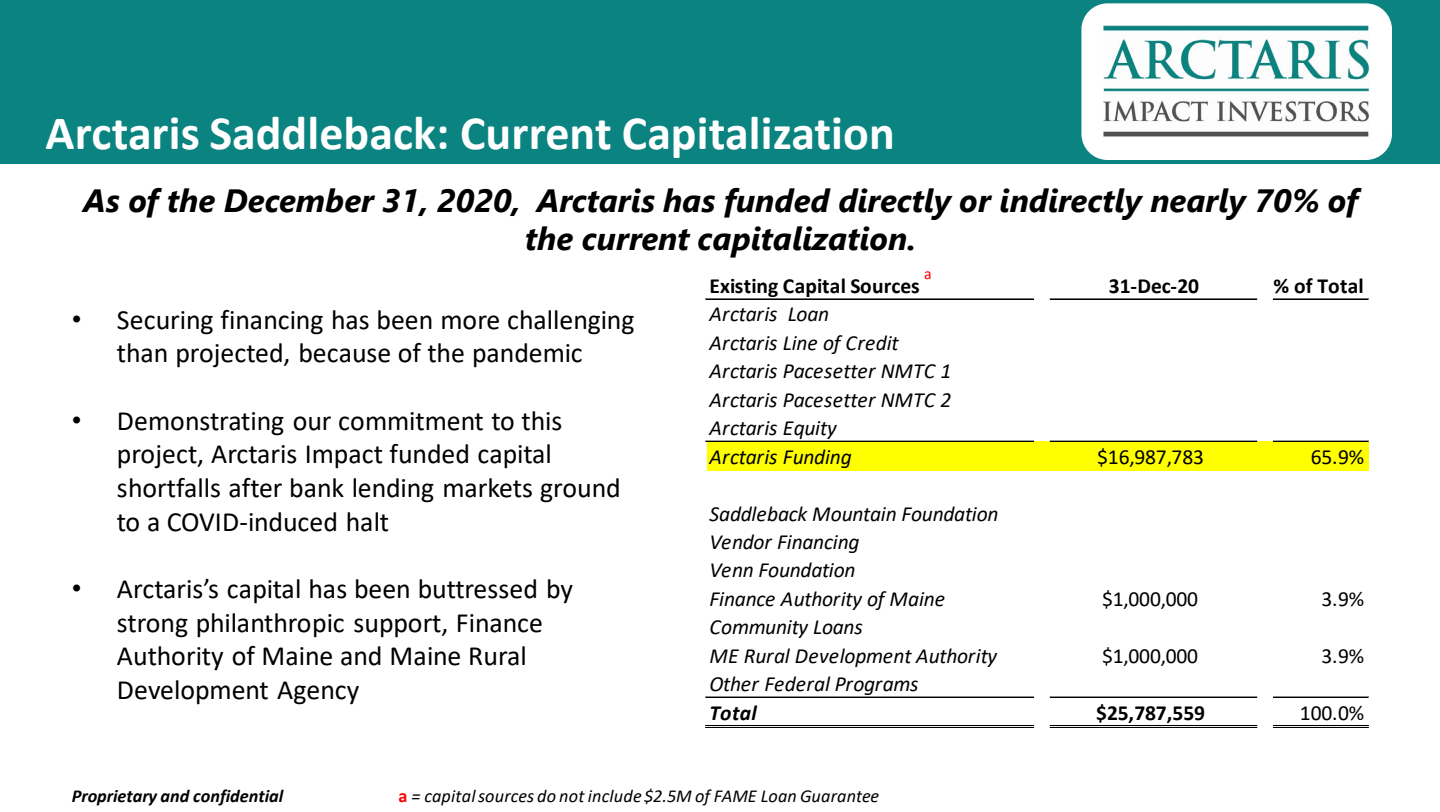
<style>
.page{position:relative;width:1440px;height:812px;background:#fff}
.page>*{position:absolute;margin:0;border:0;box-sizing:border-box;transform-origin:0 0}
.t1{font:700 48px "Calibri";color:#fff}
.t2{font:italic 700 32.2px/37.4px "Segoe UI";color:#000;text-align:center}
.t3{font:27.8px/33.6px "Calibri";letter-spacing:-.005em;color:#000}
.t4{font:italic 21.6px/28.4px "Calibri";letter-spacing:-.015em;color:#000}
.t5{font:700 21.6px "Calibri";letter-spacing:.005em;color:#000}
.t6{font:21.6px "Calibri";letter-spacing:-.005em;color:#000}
.t7{font:italic 18.2px "Calibri";letter-spacing:.01em;color:#000}
.t8{font:italic 700 18.2px "Calibri";color:#000}
.t9{font:15.8px "Calibri";color:#f00}
.s1{font-family:"Arial"}
.s2{font-weight:700}
.s3{font-weight:700;font-style:normal;color:#f00}
</style>
<div class="page">
<div style="left:0;top:0;width:1440px;height:164px;background:#0b8481"></div>
<div style="left:1081px;top:3px;width:311px;height:157px;background:#fff;border-radius:26px"></div>
<img style="left:1104px;top:26px;width:265px;height:110px">
<div style="left:707px;top:441px;width:661px;height:29px;background:#ff0"></div>
<hr style="left:706px;top:298px;width:328px;height:1px;background:#000">
<hr style="left:706px;top:299px;width:328px;height:1px;background:#000">
<hr style="left:1050px;top:298px;width:207px;height:1px;background:#000">
<hr style="left:1050px;top:299px;width:207px;height:1px;background:#000">
<hr style="left:706px;top:440px;width:328px;height:1px;background:#000">
<hr style="left:706px;top:441px;width:328px;height:1px;background:#000">
<hr style="left:1050px;top:440px;width:207px;height:1px;background:#000">
<hr style="left:1050px;top:441px;width:207px;height:1px;background:#000">
<hr style="left:706px;top:696px;width:328px;height:1px;background:#000">
<hr style="left:1050px;top:696px;width:207px;height:1px;background:#000">
<hr style="left:706px;top:724px;width:328px;height:1px;background:#000">
<hr style="left:706px;top:725px;width:328px;height:1px;background:#000">
<hr style="left:706px;top:726px;width:328px;height:1px;background:#000">
<hr style="left:706px;top:727px;width:328px;height:1px;background:#000">
<hr style="left:1050px;top:724px;width:207px;height:1px;background:#000">
<hr style="left:1050px;top:725px;width:207px;height:1px;background:#000">
<hr style="left:1050px;top:726px;width:207px;height:1px;background:#000">
<hr style="left:1050px;top:727px;width:207px;height:1px;background:#000">
<hr style="left:1273px;top:298px;width:95px;height:1px;background:#000">
<hr style="left:1273px;top:299px;width:95px;height:1px;background:#000">
<hr style="left:1273px;top:440px;width:95px;height:1px;background:#000">
<hr style="left:1273px;top:441px;width:95px;height:1px;background:#000">
<hr style="left:1273px;top:696px;width:95px;height:1px;background:#000">
<hr style="left:1273px;top:724px;width:95px;height:1px;background:#000">
<hr style="left:1273px;top:725px;width:95px;height:1px;background:#000">
<hr style="left:1273px;top:726px;width:95px;height:1px;background:#000">
<hr style="left:1273px;top:727px;width:95px;height:1px;background:#000">
<p class="t1" style="left:45px;top:99px;width:851px">Arctaris Saddleback: Current Capitalization</p>
<p class="t2" style="left:83px;top:177px;width:1277px">As of the December 31, 2020, Arctaris has funded directly or indirectly nearly 70% of the current capitalization.</p>
<p class="t3" style="left:72px;top:302px;width:564px;text-align:center"><span class="s1">•</span> Securing financing has been more challenging than projected, because of the pandemic</p>
<p class="t3" style="left:117px;top:403px;width:505px;text-indent:-45px"><span class="s1">•</span> Demonstrating our commitment to this project, Arctaris Impact funded capital shortfalls after bank lending markets ground to a COVID-induced halt</p>
<p class="t3" style="left:117px;top:571px;width:458px;text-indent:-45px"><span class="s1">•</span> Arctaris’s capital has been buttressed by strong philanthropic support, Finance Authority of Maine and Maine Rural Development Agency</p>
<p class="t9" style="left:924px;top:262px;width:9px">a</p>
<p class="t5" style="left:710px;top:270px;width:212px">Existing Capital Sources</p>
<p class="t5" style="left:1109px;top:270px;width:92px">31-Dec-20</p>
<p class="t5" style="left:1273px;top:270px;width:92px">% of Total</p>
<p class="t4" style="left:710px;top:299px;width:243px">Arctaris Loan<br>Arctaris Line of Credit<br>Arctaris Pacesetter NMTC 1<br>Arctaris Pacesetter NMTC 2<br>Arctaris Equity<br>Arctaris Funding</p>
<p class="t6" style="left:1097px;top:441px;width:108px">$16,987,783</p>
<p class="t6" style="left:1311px;top:441px;width:55px">65.9%</p>
<p class="t4" style="left:710px;top:498px;width:291px">Saddleback Mountain Foundation<br>Vendor Financing<br>Venn Foundation<br>Finance Authority of Maine</p>
<p class="t4" style="left:710px;top:611px;width:289px">Community Loans<br>ME Rural Development Authority</p>
<p class="t4" style="left:710px;top:668px;width:211px">Other Federal Programs<br><span class="s2">Total</span></p>
<p class="t6" style="left:1102px;top:583px;width:98px">$1,000,000</p>
<p class="t6" style="left:1321px;top:583px;width:44px">3.9%</p>
<p class="t6" style="left:1102px;top:640px;width:98px">$1,000,000</p>
<p class="t6" style="left:1321px;top:640px;width:44px">3.9%</p>
<p class="t5" style="left:1096px;top:696px;width:110px">$25,787,559</p>
<p class="t6" style="left:1300px;top:697px;width:66px">100.0%</p>
<p class="t8" style="left:72px;top:782px;width:213px">Proprietary and confidential</p>
<p class="t7" style="left:398px;top:782px;width:482px"><span class="s3">a</span> = capital sources do not include $2.5M of FAME Loan Guarantee</p>
</div>
